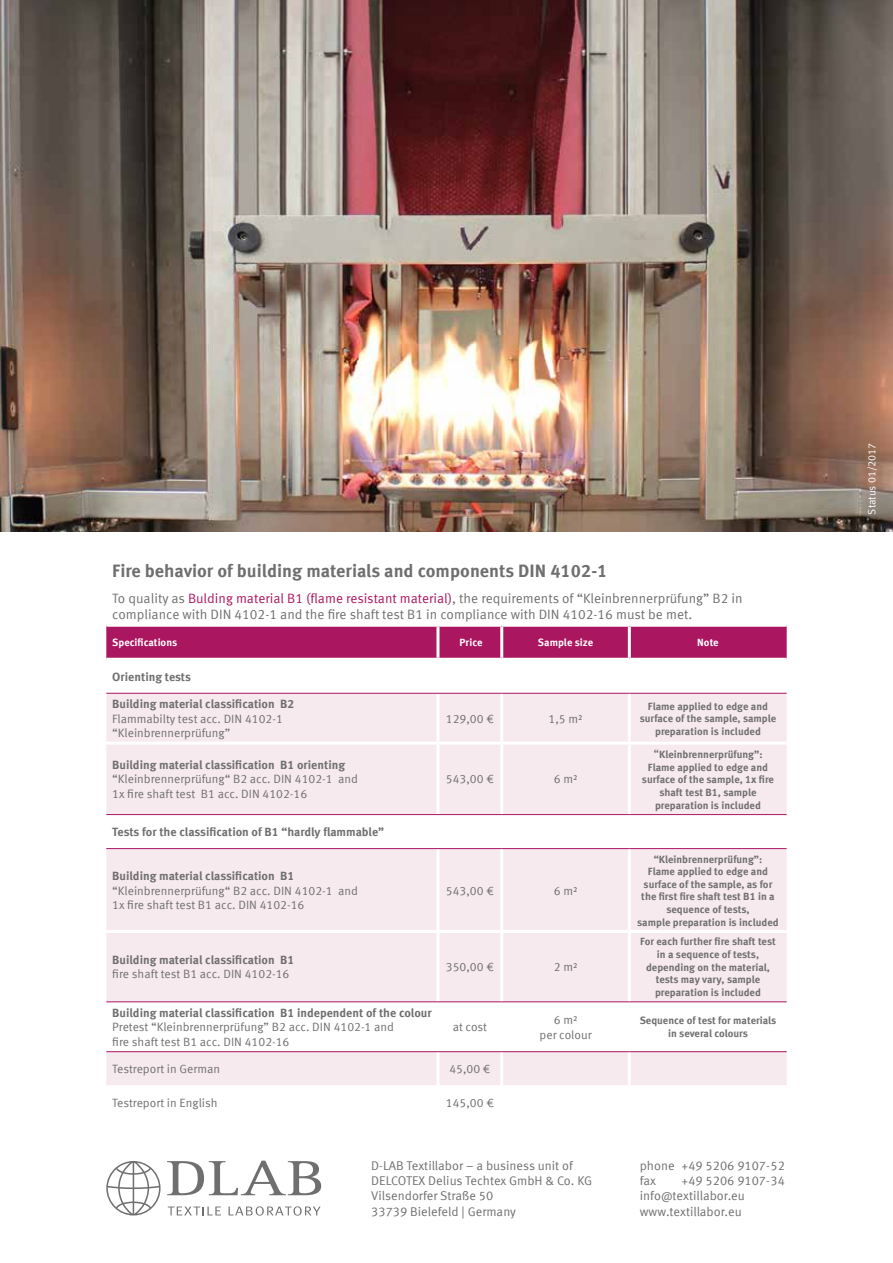
<style>
.page{position:relative;width:893px;height:1263px;background:#fff}
.page>*{position:absolute;margin:0;border:0;box-sizing:border-box;transform-origin:0 0}
.t1{font:700 18px "Meta Offc";color:#706f6f}
.t2{font:13.5px/16.2px "Meta Offc Norm";color:#706f6f}
.t3{font:12.6px/15.1px "Meta Offc Norm";color:#706f6f}
.t4{font:12px/14.4px "Meta Offc Norm";color:#706f6f}
.t5{font:700 12px "Meta Offc";color:#706f6f}
.t6{font:700 10.5px/12.6px "Meta Offc";color:#706f6f;text-align:center}
.t7{font:700 10.5px "Meta Offc";color:#fff}
.t8{font:10.5px "Meta Offc Norm";color:#fff}
.s1{color:#aa165f}
.s2{font-family:"Meta Offc Norm";font-weight:400;font-size:12px}
</style>
<div class="page">
<div style="left:106px;top:627px;width:681px;height:31px;background:#aa165f"></div>
<svg style="left:106px;top:694px;width:681px;height:391px;fill:#f6eaef"></svg>
<hr style="left:436px;top:627px;width:3px;height:31px;background:#fff">
<hr style="left:500px;top:627px;width:3px;height:31px;background:#fff">
<hr style="left:628px;top:627px;width:3px;height:31px;background:#fff">
<hr style="left:436px;top:694px;width:3px;height:48px;background:#fff">
<hr style="left:500px;top:694px;width:3px;height:48px;background:#fff">
<hr style="left:628px;top:694px;width:3px;height:48px;background:#fff">
<hr style="left:106px;top:742px;width:332px;height:3px;background:#fff">
<hr style="left:438px;top:742px;width:64px;height:3px;background:#fff">
<hr style="left:436px;top:745px;width:3px;height:69px;background:#fff">
<hr style="left:502px;top:742px;width:127px;height:3px;background:#fff">
<hr style="left:500px;top:745px;width:3px;height:69px;background:#fff">
<hr style="left:629px;top:742px;width:158px;height:3px;background:#fff">
<hr style="left:628px;top:745px;width:3px;height:69px;background:#fff">
<hr style="left:436px;top:815px;width:3px;height:33px;background:#fff">
<hr style="left:500px;top:815px;width:3px;height:33px;background:#fff">
<hr style="left:628px;top:815px;width:3px;height:33px;background:#fff">
<hr style="left:436px;top:849px;width:3px;height:81px;background:#fff">
<hr style="left:500px;top:849px;width:3px;height:81px;background:#fff">
<hr style="left:628px;top:849px;width:3px;height:81px;background:#fff">
<hr style="left:106px;top:930px;width:332px;height:3px;background:#fff">
<hr style="left:438px;top:930px;width:64px;height:3px;background:#fff">
<hr style="left:436px;top:933px;width:3px;height:68px;background:#fff">
<hr style="left:502px;top:930px;width:127px;height:3px;background:#fff">
<hr style="left:500px;top:933px;width:3px;height:68px;background:#fff">
<hr style="left:629px;top:930px;width:158px;height:3px;background:#fff">
<hr style="left:628px;top:933px;width:3px;height:68px;background:#fff">
<hr style="left:436px;top:1002px;width:3px;height:49px;background:#fff">
<hr style="left:500px;top:1002px;width:3px;height:49px;background:#fff">
<hr style="left:628px;top:1002px;width:3px;height:49px;background:#fff">
<hr style="left:436px;top:1052px;width:3px;height:33px;background:#fff">
<hr style="left:500px;top:1052px;width:3px;height:33px;background:#fff">
<hr style="left:628px;top:1052px;width:3px;height:33px;background:#fff">
<hr style="left:106px;top:1001px;width:332px;height:1px;background:#aa165f">
<hr style="left:438px;top:1001px;width:64px;height:1px;background:#aa165f">
<hr style="left:502px;top:1001px;width:127px;height:1px;background:#aa165f">
<hr style="left:629px;top:1001px;width:158px;height:1px;background:#aa165f">
<hr style="left:106px;top:1051px;width:332px;height:1px;background:#aa165f">
<hr style="left:438px;top:1051px;width:64px;height:1px;background:#aa165f">
<hr style="left:502px;top:1051px;width:127px;height:1px;background:#aa165f">
<hr style="left:629px;top:1051px;width:158px;height:1px;background:#aa165f">
<hr style="left:106px;top:693px;width:332px;height:1px;background:#aa165f">
<hr style="left:438px;top:693px;width:64px;height:1px;background:#aa165f">
<hr style="left:502px;top:693px;width:127px;height:1px;background:#aa165f">
<hr style="left:629px;top:693px;width:158px;height:1px;background:#aa165f">
<hr style="left:106px;top:814px;width:332px;height:1px;background:#aa165f">
<hr style="left:438px;top:814px;width:64px;height:1px;background:#aa165f">
<hr style="left:502px;top:814px;width:127px;height:1px;background:#aa165f">
<hr style="left:629px;top:814px;width:158px;height:1px;background:#aa165f">
<hr style="left:106px;top:848px;width:332px;height:1px;background:#aa165f">
<hr style="left:438px;top:848px;width:64px;height:1px;background:#aa165f">
<hr style="left:502px;top:848px;width:127px;height:1px;background:#aa165f">
<hr style="left:629px;top:848px;width:158px;height:1px;background:#aa165f">
<img style="left:0;top:0;width:893px;height:531px">
<svg style="left:168px;top:1206px;width:53px;height:9px"></svg>
<svg style="left:229px;top:1206px;width:92px;height:9px"></svg>
<svg style="left:106px;top:1161px;width:55px;height:54px"></svg>
<svg style="left:167px;top:1160px;width:154px;height:35px"></svg>
<h1 class="t1" style="left:112px;top:560px;width:497px">Fire behavior of building materials and components DIN 4102-1</h1>
<p class="t2" style="left:112px;top:591px;width:632px">To quality as <span class="s1">Bulding material B1 (flame resistant material)</span>, the requirements of “Kleinbrennerprüfung” B2 in compliance with DIN 4102-1 and the fire shaft test B1 in compliance with DIN 4102-16 must be met.</p>
<p class="t7" style="left:112px;top:636px;width:67px">Specifications</p>
<p class="t7" style="left:460px;top:636px;width:24px">Price</p>
<p class="t7" style="left:538px;top:636px;width:57px">Sample size</p>
<p class="t7" style="left:697px;top:636px;width:23px">Note</p>
<p class="t5" style="left:112px;top:669px;width:80px">Orienting tests</p>
<p class="t5" style="left:112px;top:697px;width:184px">Building material classification B2</p>
<p class="t4" style="left:112px;top:712px;width:172px">Flammabilty test acc. DIN 4102-1 “Kleinbrennerprüfung”</p>
<p class="t4" style="left:446px;top:712px;width:49px">129,00 €</p>
<p class="t4" style="left:549px;top:712px;width:35px">1,5 m²</p>
<p class="t6" style="left:640px;top:700px;width:138px">Flame applied to edge and surface of the sample, sample preparation is included</p>
<p class="t5" style="left:112px;top:758px;width:234px">Building material classification B1 orienting</p>
<p class="t4" style="left:112px;top:772px;width:247px">“Kleinbrennerprüfung“ B2 acc. DIN 4102-1 and<br>1x fire shaft test B1 acc. DIN 4102-16</p>
<p class="t4" style="left:446px;top:772px;width:49px">543,00 €</p>
<p class="t4" style="left:554px;top:772px;width:25px">6 m²</p>
<p class="t5" style="left:112px;top:825px;width:273px">Tests for the classification of B1 “hardly flammable”</p>
<p class="t5" style="left:112px;top:869px;width:184px">Building material classification B1</p>
<p class="t4" style="left:112px;top:883px;width:247px">“Kleinbrennerprüfung“ B2 acc. DIN 4102-1 and<br>1x fire shaft test B1 acc. DIN 4102-16</p>
<p class="t4" style="left:446px;top:883px;width:49px">543,00 €</p>
<p class="t4" style="left:554px;top:883px;width:25px">6 m²</p>
<p class="t5" style="left:112px;top:953px;width:184px">Building material classification B1</p>
<p class="t4" style="left:112px;top:967px;width:179px">fire shaft test B1 acc. DIN 4102-16</p>
<p class="t4" style="left:446px;top:960px;width:49px">350,00 €</p>
<p class="t4" style="left:554px;top:960px;width:25px">2 m²</p>
<p class="t6" style="left:642px;top:748px;width:134px"><span class="s2">“</span>Kleinbrennerprüfung”:<br>Flame applied to edge and surface of the sample, 1x fire shaft test B1, sample preparation is included</p>
<p class="t6" style="left:637px;top:853px;width:143px">“Kleinbrennerprüfung”:<br>Flame applied to edge and surface of the sample, as for the first fire shaft test B1 in a sequence of tests,<br>sample preparation is included</p>
<p class="t6" style="left:640px;top:936px;width:137px">For each further fire shaft test in a sequence of tests, depending on the material, tests may vary, sample preparation is included</p>
<p class="t5" style="left:112px;top:1005px;width:321px">Building material classification B1 independent of the colour</p>
<p class="t4" style="left:112px;top:1020px;width:283px">Pretest “Kleinbrennerprüfung” B2 acc. DIN 4102-1 and fire shaft test B1 acc. DIN 4102-16</p>
<p class="t4" style="left:453px;top:1020px;width:36px">at cost</p>
<p class="t4" style="left:540px;top:1013px;width:53px;text-align:center">6 m²<br>per colour</p>
<p class="t6" style="left:640px;top:1015px;width:138px">Sequence of test for materials in several colours</p>
<p class="t4" style="left:112px;top:1062px;width:109px">Testreport in German</p>
<p class="t4" style="left:449px;top:1062px;width:43px">45,00 €</p>
<p class="t4" style="left:112px;top:1096px;width:107px">Testreport in English</p>
<p class="t4" style="left:446px;top:1096px;width:49px">145,00 €</p>
<p class="t3" style="left:371px;top:1158px;width:222px">D-LAB Textillabor – a business unit of<br>DELCOTEX Delius Techtex GmbH &amp; Co. KG<br>Vilsendorfer Straße 50<br>33739 Bielefeld | Germany</p>
<p class="t3" style="left:640px;top:1158px;width:147px">phone +49 5206 9107-52 fax</p>
<p class="t3" style="left:640px;top:1174px;width:147px;text-indent:42px">+49 5206 9107-34 info@textillabor.eu www.textillabor.eu</p>
<p class="t8" style="left:866px;top:514px;width:73px;rotate:-90deg">Status 01/2017</p>
</div>
